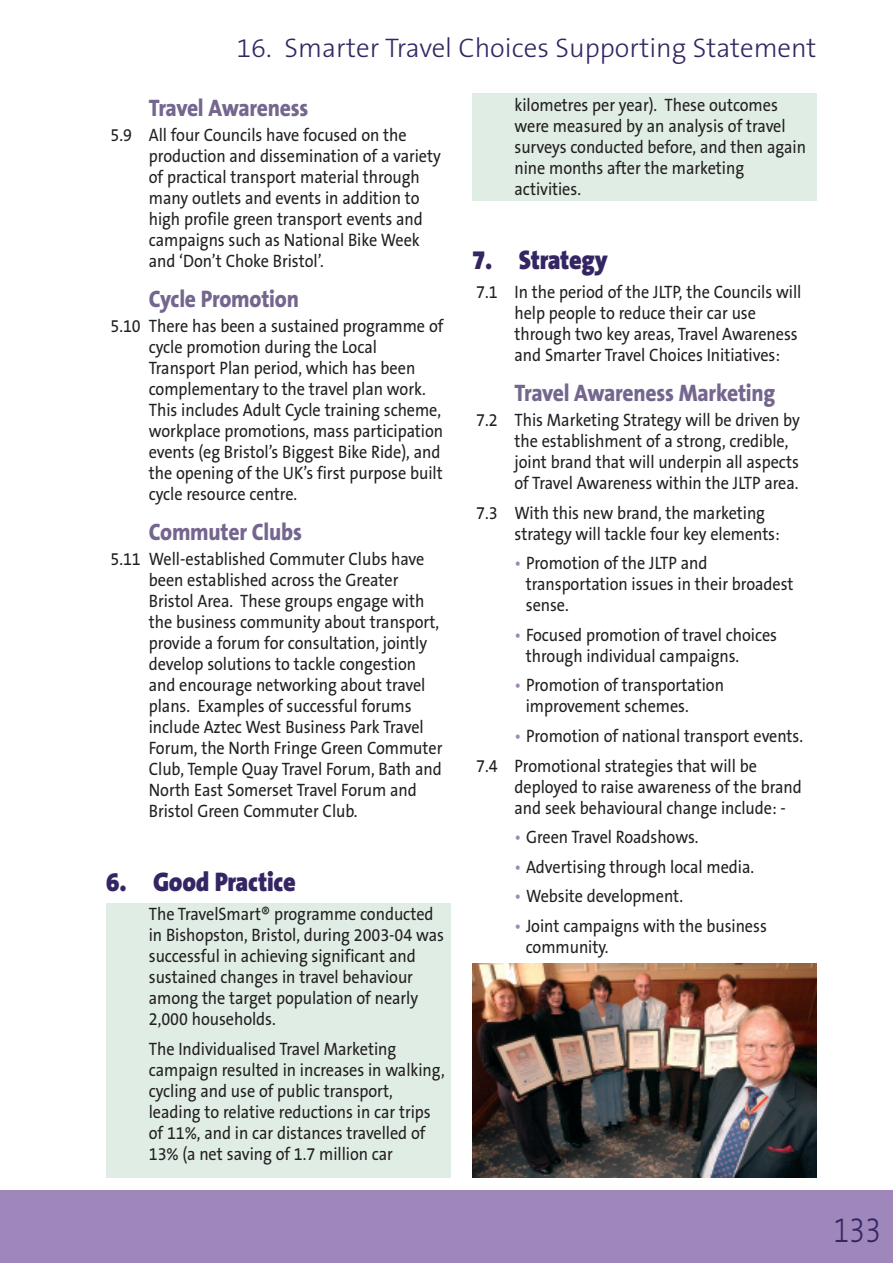
<style>
.page{position:relative;width:893px;height:1263px;background:#fff}
.page>*{position:absolute;margin:0;border:0;box-sizing:border-box;transform-origin:0 0}
.t1{font:300 36px "The Sans B3";color:#352663;scale:.8 1}
.t2{font:300 27px "The Sans B3";color:#352663}
.t3{font:900 27px "The Sans B9";letter-spacing:-.01em;color:#352663;scale:.9 1}
.t4{font:800 24px "The Sans B8";letter-spacing:-.01em;color:#74668e;scale:.9 1}
.t5{font:18px/21px "The Sans B5 Plain";letter-spacing:-.005em;color:#231f20;scale:.9 1}
.s1{color:#9f87bc}
</style>
<div class="page">
<div style="left:0;top:1191px;width:893px;height:72px;background:#9f87bc"></div>
<div style="left:106px;top:903px;width:345px;height:275px;background:#dfede4"></div>
<div style="left:472px;top:94px;width:344px;height:107px;background:#dfede4"></div>
<img style="left:472px;top:963px;width:344px;height:215px">
<h2 class="t2" style="left:236px;top:34px;width:582px">16. Smarter Travel Choices Supporting Statement</h2>
<h3 class="t4" style="left:149px;top:95px;width:179px">Travel Awareness</h3>
<p class="t5" style="left:149px;top:125px;width:326px;text-indent:-38px">5.9 All four Councils have focused on the production and dissemination of a variety of practical transport material through many outlets and events in addition to high profile green transport events and campaigns such as National Bike Week and ‘Don’t Choke Bristol’.</p>
<h3 class="t4" style="left:149px;top:286px;width:168px">Cycle Promotion</h3>
<p class="t5" style="left:149px;top:316px;width:329px;text-indent:-38px">5.10 There has been a sustained programme of cycle promotion during the Local Transport Plan period, which has been complementary to the travel plan work.<br>This includes Adult Cycle training scheme, workplace promotions, mass participation events (eg Bristol’s Biggest Bike Ride), and the opening of the UK’s first purpose built cycle resource centre.</p>
<h3 class="t4" style="left:149px;top:519px;width:172px">Commuter Clubs</h3>
<p class="t5" style="left:149px;top:549px;width:328px;text-indent:-38px">5.11 Well-established Commuter Clubs have been established across the Greater Bristol Area. These groups engage with the business community about transport, provide a forum for consultation, jointly develop solutions to tackle congestion and encourage networking about travel plans. Examples of successful forums include Aztec West Business Park Travel Forum, the North Fringe Green Commuter Club, Temple Quay Travel Forum, Bath and North East Somerset Travel Forum and Bristol Green Commuter Club.</p>
<p class="t5" style="left:514px;top:95px;width:325px">kilometres per year). These outcomes were measured by an analysis of travel surveys conducted before, and then again nine months after the marketing activities.</p>
<h2 class="t3" style="left:472px;top:245px;width:152px">7. Strategy</h2>
<p class="t5" style="left:514px;top:282px;width:320px;text-indent:-38px">7.1 In the period of the JLTP, the Councils will help people to reduce their car use through two key areas, Travel Awareness and Smarter Travel Choices Initiatives:</p>
<h3 class="t4" style="left:514px;top:380px;width:291px">Travel Awareness Marketing</h3>
<p class="t5" style="left:514px;top:410px;width:319px;text-indent:-38px">7.2 This Marketing Strategy will be driven by the establishment of a strong, credible, joint brand that will underpin all aspects of Travel Awareness within the JLTP area.</p>
<p class="t5" style="left:514px;top:503px;width:296px;text-indent:-38px">7.3 With this new brand, the marketing strategy will tackle four key elements:</p>
<p class="t5" style="left:526px;top:553px;width:299px;text-indent:-11px"><span class="s1">•</span> Promotion of the JLTP and transportation issues in their broadest sense.</p>
<p class="t5" style="left:526px;top:625px;width:281px;text-indent:-11px"><span class="s1">•</span> Focused promotion of travel choices through individual campaigns.</p>
<p class="t5" style="left:526px;top:675px;width:222px;text-indent:-11px"><span class="s1">•</span> Promotion of transportation improvement schemes.</p>
<p class="t5" style="left:476px;top:722px;width:365px;line-height:29.5px;text-indent:38px"><span class="s1">•</span> Promotion of national transport events.<br>7.4 Promotional strategies that will be</p>
<p class="t5" style="left:514px;top:776px;width:321px">deployed to raise awareness of the brand and seek behavioural change include: -</p>
<p class="t5" style="left:514px;top:827px;width:206px"><span class="s1">•</span> Green Travel Roadshows.</p>
<p class="t5" style="left:514px;top:856px;width:268px"><span class="s1">•</span> Advertising through local media.</p>
<p class="t5" style="left:514px;top:886px;width:189px"><span class="s1">•</span> Website development.</p>
<p class="t5" style="left:526px;top:915px;width:269px;text-indent:-11px"><span class="s1">•</span> Joint campaigns with the business community.</p>
<h2 class="t3" style="left:106px;top:867px;width:212px">6. Good Practice</h2>
<p class="t5" style="left:149px;top:904px;width:329px">The TravelSmart® programme conducted in Bishopston, Bristol, during 2003-04 was successful in achieving significant and sustained changes in travel behaviour among the target population of nearly 2,000 households.</p>
<p class="t5" style="left:149px;top:1039px;width:330px">The Individualised Travel Marketing campaign resulted in increases in walking, cycling and use of public transport, leading to relative reductions in car trips of 11%, and in car distances travelled of 13% (a net saving of 1.7 million car</p>
<h1 class="t1" style="left:833px;top:1211px;width:61px">133</h1>
</div>
